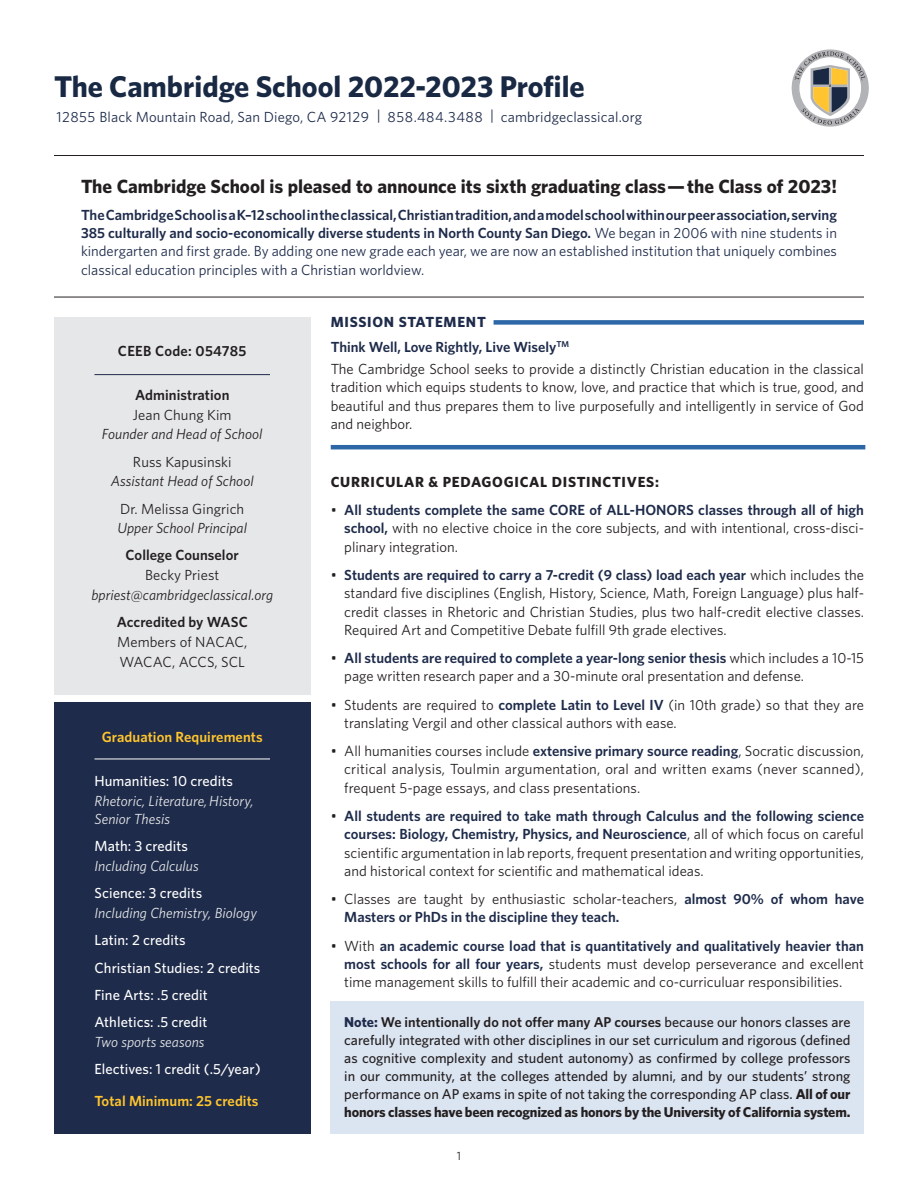
<style>
.page{position:relative;width:918px;height:1188px;background:#fff}
.page>*{position:absolute;margin:0;border:0;box-sizing:border-box;transform-origin:0 0}
.t1{font:700 30px "Whitney";color:#192944}
.t2{font:700 19.2px "Whitney";color:#231f20}
.Body_Text__Whitney_B{font:14.7px/18.3px "Whitney";color:#231f20;text-align:justify}
.Body_Text__Whitney_B-2{font:14.7px/18.3px "Whitney";letter-spacing:.01em;color:#1e2b4a;text-align:justify}
.Sidebar_Text{font:500 14.7px "Whitney";letter-spacing:.005em;color:#fff}
.Body_Text__Whitney_B-3{font:600 14.7px/18.3px "Whitney";color:#1e2b4a}
.Sidebar_Text-2{font:italic 14.7px/18.3px "Whitney";letter-spacing:.005em;color:#e6e7e9}
.Sidebar_Text-3{font:italic 14.7px "Whitney";letter-spacing:.005em;color:#231f20}
.Sidebar_Text-4{font:14.7px "Whitney";letter-spacing:.005em;color:#231f20}
.Sidebar_Text-5{font:600 14.7px "Whitney";letter-spacing:.005em;color:#231f20}
.Sidebar_Text-6{font:600 14.7px "Whitney";letter-spacing:.005em;color:#ffc52d}
.Body_Text__Whitney_B-4{font:700 14.7px "Whitney";letter-spacing:.05em;color:#231f20}
.Sidebar_Text-7{font:700 14.7px "Whitney";letter-spacing:.05em;color:#1e2b4a}
.Sidebar_Text-8{font:14.7px "Whitney";letter-spacing:-.02em;color:#231f20}
.Body_Text__Whitney_B-5{font:500 14.25px/18px "Whitney";color:#231f20;text-align:justify}
.t3{font:12px "Whitney";color:#231f20}
.s1{font-weight:600}
.s2{font-weight:600;color:#1e2b4a}
.s3{font-weight:400;color:#231f20}
.s4{font-weight:700;color:#1e2b4a}
.s5{font-weight:700}
</style>
<div class="page">
<svg style="left:792px;top:49px;width:77px;height:78px"></svg>
<div style="left:331px;top:1001px;width:533px;height:133px;background:#dbe4f1"></div>
<div style="left:54px;top:317px;width:256px;height:378px;background:#e6e7e9"></div>
<div style="left:54px;top:702px;width:256px;height:432px;background:#1e2b4a"></div>
<hr style="left:94px;top:374px;width:176px;height:1px;background:#1e2b4a">
<hr style="left:94px;top:759px;width:176px;height:1px;background:#fff">
<hr style="left:54px;top:155px;width:810px;height:1px;background:#231f20">
<hr style="left:54px;top:297px;width:810px;height:1px;background:#231f20">
<hr style="left:331px;top:445px;width:534px;height:4px;background:#2d67a8">
<div style="left:494px;top:320px;width:370px;height:5px;background:#2d67a8"></div>
<h1 class="t1" style="left:54px;top:66px;width:532px">The Cambridge School 2022-2023 Profile</h1>
<p class="Body_Text__Whitney_B-2" style="left:56px;top:107px;width:587px">12855 Black Mountain Road, San Diego, CA 92129 | 858.484.3488 | cambridgeclassical.org</p>
<p class="t2" style="left:81px;top:173px;width:758px">The Cambridge School is pleased to announce its sixth graduating class— the Class of 2023!</p>
<p class="Body_Text__Whitney_B-2" style="left:81px;top:205px;width:758px"><span class="s1">The Cambridge School is a K–12 school in the classical, Christian tradition, and a model school within our peer association, serving 385 culturally and socio-economically diverse students in North County San Diego.</span> We began in 2006 with nine students in kindergarten and first grade. By adding one new grade each year, we are now an established institution that uniquely combines classical education principles with a Christian worldview.</p>
<p class="Sidebar_Text-7" style="left:331px;top:312px;width:157px">MISSION STATEMENT</p>
<p class="Sidebar_Text-5" style="left:118px;top:341px;width:130px">CEEB Code: 054785</p>
<p class="Sidebar_Text-5" style="left:135px;top:385px;width:96px">Administration</p>
<p class="Sidebar_Text-4" style="left:133px;top:405px;width:100px">Jean Chung Kim</p>
<p class="Sidebar_Text-3" style="left:102px;top:424px;width:162px">Founder and Head of School</p>
<p class="Sidebar_Text-4" style="left:133px;top:452px;width:100px">Russ Kapusinski</p>
<p class="Sidebar_Text-3" style="left:111px;top:471px;width:144px">Assistant Head of School</p>
<p class="Sidebar_Text-4" style="left:120px;top:499px;width:126px">Dr. Melissa Gingrich</p>
<p class="Sidebar_Text-3" style="left:117px;top:518px;width:131px">Upper School Principal</p>
<p class="Sidebar_Text-5" style="left:126px;top:546px;width:115px">College Counselor</p>
<p class="Sidebar_Text-4" style="left:145px;top:565px;width:76px">Becky Priest</p>
<p class="Sidebar_Text-3" style="left:91px;top:585px;width:183px">bpriest@cambridgeclassical.org</p>
<p class="Sidebar_Text-5" style="left:117px;top:612px;width:133px">Accredited by WASC</p>
<p class="Sidebar_Text-4" style="left:117px;top:632px;width:132px">Members of NACAC,</p>
<p class="Sidebar_Text-8" style="left:119px;top:652px;width:127px">WACAC, ACCS, SCL</p>
<p class="Sidebar_Text-6" style="left:102px;top:727px;width:162px">Graduation Requirements</p>
<p class="Sidebar_Text" style="left:94px;top:771px;width:140px">Humanities: 10 credits</p>
<p class="Sidebar_Text-2" style="left:94px;top:791px;width:161px">Rhetoric, Literature, History,<br>Senior Thesis</p>
<p class="Sidebar_Text" style="left:94px;top:836px;width:95px">Math: 3 credits</p>
<p class="Sidebar_Text-2" style="left:94px;top:856px;width:106px">Including Calculus</p>
<p class="Sidebar_Text" style="left:94px;top:883px;width:109px">Science: 3 credits</p>
<p class="Sidebar_Text-2" style="left:94px;top:903px;width:164px">Including Chemistry, Biology</p>
<p class="Sidebar_Text" style="left:94px;top:931px;width:93px">Latin: 2 credits</p>
<p class="Sidebar_Text" style="left:94px;top:958px;width:167px">Christian Studies: 2 credits</p>
<p class="Sidebar_Text" style="left:94px;top:985px;width:115px">Fine Arts: .5 credit</p>
<p class="Sidebar_Text" style="left:94px;top:1012px;width:114px">Athletics: .5 credit</p>
<p class="Sidebar_Text-2" style="left:94px;top:1032px;width:112px">Two sports seasons</p>
<p class="Sidebar_Text" style="left:94px;top:1059px;width:168px">Electives: 1 credit (.5/year)</p>
<p class="Sidebar_Text-6" style="left:94px;top:1091px;width:166px">Total Minimum: 25 credits</p>
<p class="Body_Text__Whitney_B-3" style="left:331px;top:338px;width:240px">Think Well, Love Rightly, Live Wisely<sup>TM</sup></p>
<p class="Body_Text__Whitney_B" style="left:331px;top:359px;width:535px">The Cambridge School seeks to provide a distinctly Christian education in the classical tradition which equips students to know, love, and practice that which is true, good, and beautiful and thus prepares them to live purposefully and intelligently in service of God and neighbor.</p>
<p class="Body_Text__Whitney_B-4" style="left:331px;top:472px;width:330px">CURRICULAR &amp; PEDAGOGICAL DISTINCTIVES:</p>
<p class="Body_Text__Whitney_B" style="left:344px;top:500px;width:521px;text-indent:-14px">• <span class="s2">All students complete the same CORE of ALL-HONORS classes through all of high school,</span> with no elective choice in the core subjects, and with intentional, cross-disci&shy;plinary integration.</p>
<p class="Body_Text__Whitney_B" style="left:344px;top:565px;width:521px;text-indent:-14px">• <span class="s2">Students are required to carry a 7-credit (9 class) load each year</span> which includes the standard five disciplines (English, History, Science, Math, Foreign Language) plus half&shy;credit classes in Rhetoric and Christian Studies, plus two half-credit elective classes.<br>Required Art and Competitive Debate fulfill 9th grade electives.</p>
<p class="Body_Text__Whitney_B" style="left:344px;top:648px;width:521px;text-indent:-14px">• <span class="s2">All students are required to complete a year-long senior thesis</span> which includes a 10-15 page written research paper and a 30-minute oral presentation and defense.</p>
<p class="Body_Text__Whitney_B" style="left:344px;top:695px;width:521px;text-indent:-14px">• Students are required to <span class="s2">complete Latin to Level IV</span> (in 10th grade) so that they are translating Vergil and other classical authors with ease.</p>
<p class="Body_Text__Whitney_B" style="left:344px;top:741px;width:521px;text-indent:-14px">• All humanities courses include <span class="s2">extensive primary source reading</span>, Socratic discussion, critical analysis, Toulmin argumentation, oral and written exams (never scanned), frequent 5-page essays, and class presentations.</p>
<p class="Body_Text__Whitney_B" style="left:344px;top:806px;width:521px;text-indent:-14px">• <span class="s2">All students are required to take math through Calculus and the following science courses: Biology, Chemistry, Physics, and Neuroscience</span>, all of which focus on careful scientific argumentation in lab reports, frequent presentation and writing opportunities, and historical context for scientific and mathematical ideas.</p>
<p class="Body_Text__Whitney_B-3" style="left:344px;top:890px;width:521px;text-indent:-14px"><span class="s3">• Classes are taught by enthusiastic scholar-teachers,</span> almost 90% of whom have<br>Masters or PhDs in the discipline they teach.</p>
<p class="Body_Text__Whitney_B" style="left:344px;top:936px;width:521px;text-indent:-14px">• With <span class="s2">an academic course load that is quantitatively and qualitatively heavier than most schools for all four years,</span> students must develop perseverance and excellent time management skills to fulfill their academic and co-curriculuar responsibilities.</p>
<p class="Body_Text__Whitney_B-5" style="left:344px;top:1013px;width:508px"><span class="s4">Note:</span> <span class="s1">We intentionally do not offer many AP courses</span> because our honors classes are carefully integrated with other disciplines in our set curriculum and rigorous (defined as cognitive complexity and student autonomy) as confirmed by college professors in our community, at the colleges attended by alumni, and by our students’ strong performance on AP exams in spite of not taking the corresponding AP class. <span class="s5">All of our honors classes have been recognized as honors by the University of California system.</span></p>
<p class="t3" style="left:457px;top:1148px;width:6px">1</p>
</div>
